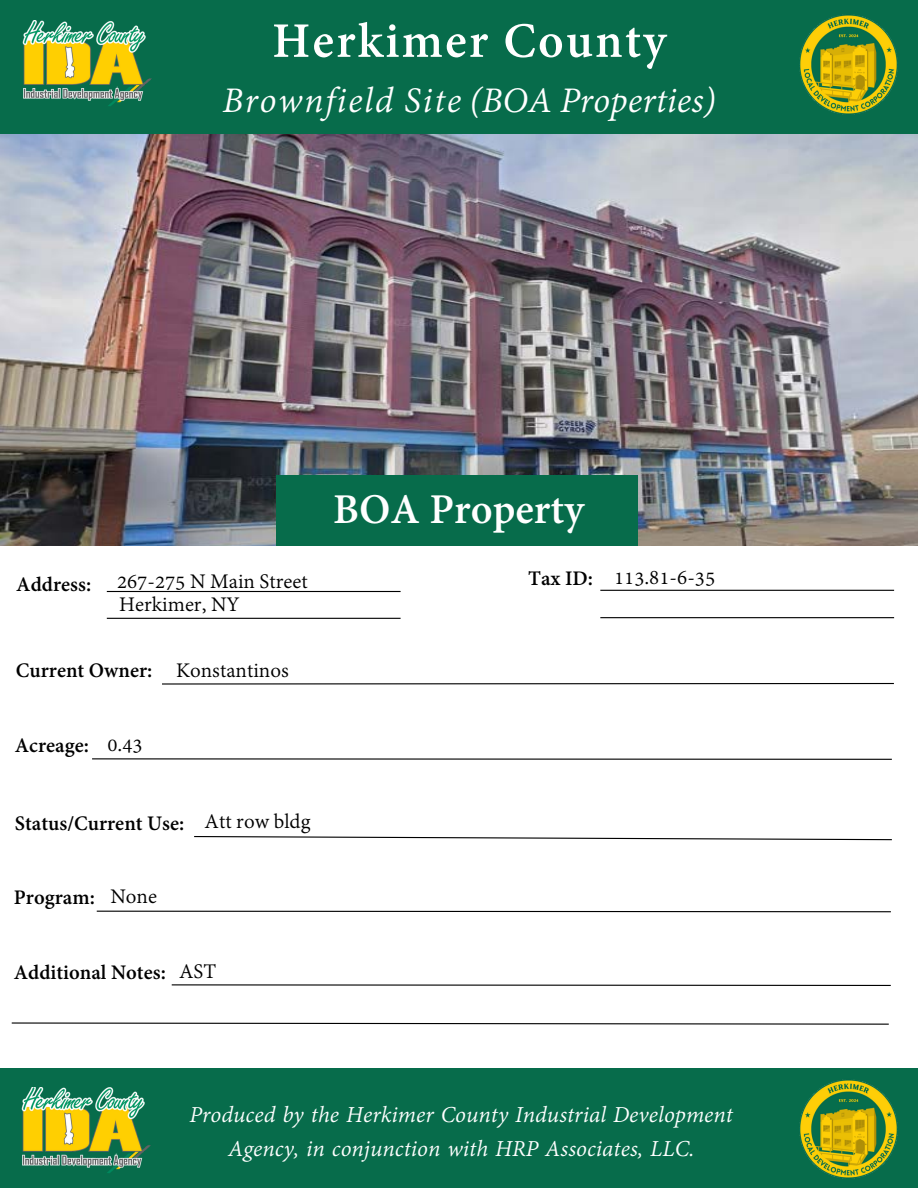
<style>
.page{position:relative;width:918px;height:1188px;background:#fff}
.page>*{position:absolute;margin:0;border:0;box-sizing:border-box;transform-origin:0 0}
.t1{font:700 54px "Adobe Devanagari";letter-spacing:.04em;color:#fff}
.t2{font:700 46.05px "Adobe Devanagari";color:#fff}
.t3{font:italic 39px "Adobe Devanagari";letter-spacing:.04em;color:#fff}
.t4{font:italic 24.75px/34.3px "Adobe Devanagari";color:#fff;text-align:center}
.t5{font:22.5px "Adobe Devanagari";color:#000}
.t6{font:700 22.5px "Adobe Devanagari";color:#000}
.s1{font-weight:700}
</style>
<div class="page">
<img style="left:0;top:134px;width:918px;height:412px">
<div style="left:0;top:0;width:918px;height:134px;background:#076c4b"></div>
<img style="left:22px;top:21px;width:130px;height:85px">
<img style="left:799px;top:15px;width:98px;height:100px">
<div style="left:276px;top:475px;width:362px;height:70px;background:#076c4b"></div>
<hr style="left:107px;top:591px;width:294px;height:1px;background:#000">
<hr style="left:107px;top:618px;width:294px;height:1px;background:#000">
<hr style="left:600px;top:590px;width:294px;height:1px;background:#000">
<hr style="left:600px;top:617px;width:294px;height:1px;background:#000">
<svg style="left:11px;top:1022px;width:878px;height:3px"></svg>
<svg style="left:171px;top:984px;width:720px;height:2px"></svg>
<svg style="left:96px;top:910px;width:795px;height:3px"></svg>
<hr style="left:92px;top:758px;width:800px;height:2px;background:#000">
<svg style="left:194px;top:836px;width:698px;height:5px"></svg>
<svg style="left:162px;top:682px;width:732px;height:3px"></svg>
<div style="left:0;top:1068px;width:918px;height:120px;background:#076c4b"></div>
<img style="left:21px;top:1087px;width:130px;height:86px">
<img style="left:799px;top:1079px;width:98px;height:100px">
<p class="t1" style="left:272px;top:10px;width:396px">Herkimer County</p>
<p class="t3" style="left:223px;top:79px;width:495px">Brownfield Site (BOA Properties)</p>
<h2 class="t2" style="left:333px;top:483px;width:253px">BOA Property</h2>
<p class="t5" style="left:16px;top:568px;width:293px"><span class="s1">Address:</span> 267-275 N Main Street</p>
<p class="t5" style="left:528px;top:565px;width:189px"><span class="s1">Tax ID:</span> 113.81-6-35</p>
<p class="t5" style="left:119px;top:592px;width:122px">Herkimer, NY</p>
<p class="t6" style="left:16px;top:658px;width:138px">Current Owner:</p>
<p class="t6" style="left:15px;top:733px;width:75px">Acreage:</p>
<p class="t5" style="left:107px;top:731px;width:37px">0.43</p>
<p class="t5" style="left:176px;top:658px;width:114px">Konstantinos</p>
<p class="t6" style="left:15px;top:811px;width:171px">Status/Current Use:</p>
<p class="t5" style="left:205px;top:809px;width:107px">Att row bldg</p>
<p class="t6" style="left:14px;top:884px;width:82px">Program:</p>
<p class="t5" style="left:110px;top:883px;width:48px">None</p>
<p class="t6" style="left:14px;top:959px;width:153px">Additional Notes:</p>
<p class="t5" style="left:179px;top:959px;width:39px">AST</p>
<p class="t4" style="left:190px;top:1099px;width:545px">Produced by the Herkimer County Industrial Development<br>Agency, in conjunction with HRP Associates, LLC.</p>
</div>
